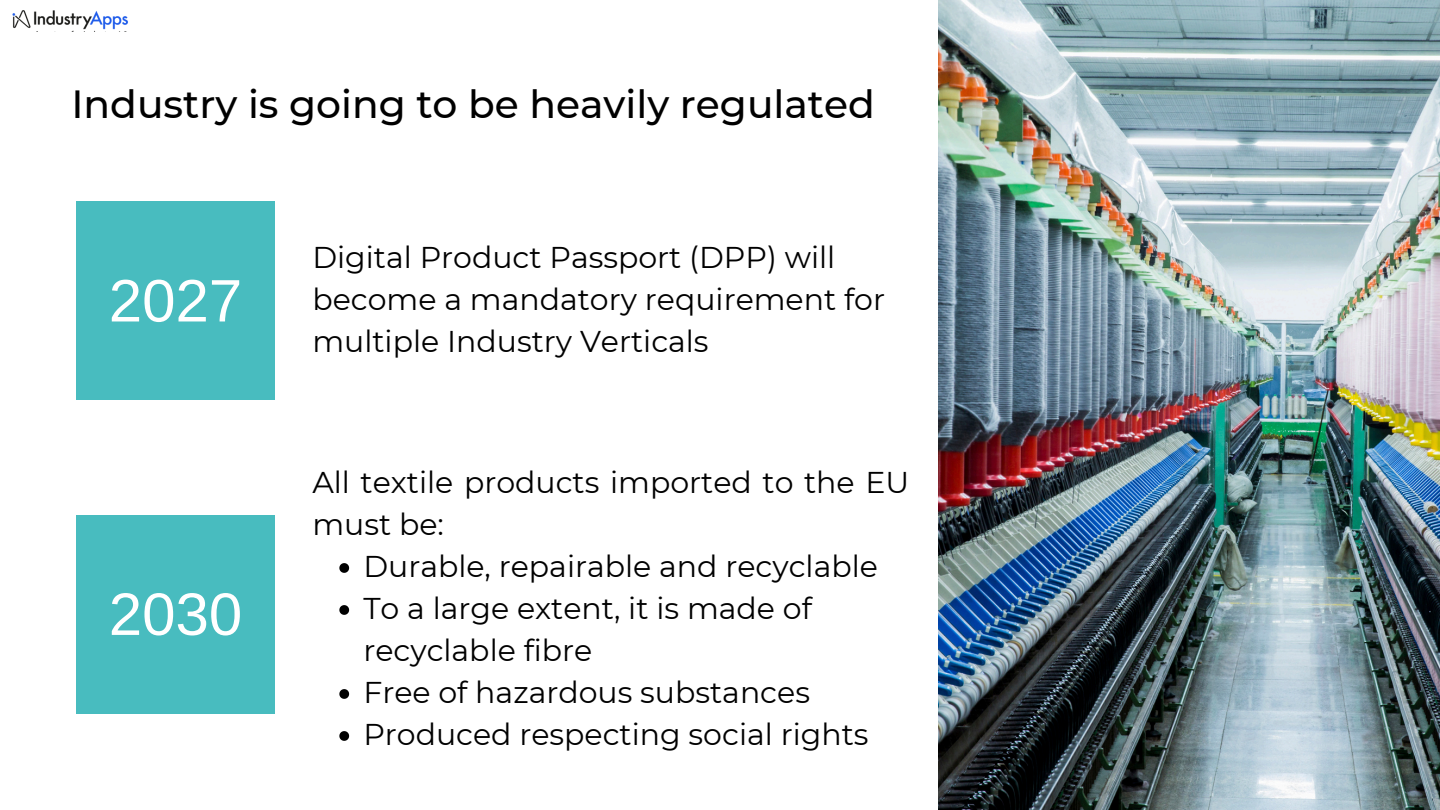
<style>
.page{position:relative;width:1440px;height:810px;background:#fff}
.page>*{position:absolute;margin:0;border:0;box-sizing:border-box;transform-origin:0 0}
.t1{font:60px "Arimo";color:#fff}
.t2{font:500 39.2px "Montserrat";color:#000}
.t3{font:30px/42px "Montserrat";color:#000}
</style>
<div class="page">
<img style="left:938px;top:0;width:502px;height:810px">
<div style="left:76px;top:201px;width:199px;height:199px;background:#48bcbf"></div>
<div style="left:76px;top:515px;width:199px;height:198px;background:#48bcbf"></div>
<svg style="left:339px;top:563px;width:10px;height:10px"></svg>
<svg style="left:339px;top:605px;width:10px;height:10px"></svg>
<svg style="left:339px;top:689px;width:10px;height:10px"></svg>
<svg style="left:339px;top:731px;width:10px;height:10px"></svg>
<img style="left:12px;top:10px;width:18px;height:19px">
<img style="left:30px;top:10px;width:98px;height:21px">
<h1 class="t2" style="left:71px;top:80px;width:805px">Industry is going to be heavily regulated</h1>
<p class="t1" style="left:109px;top:267px;width:135px">2027</p>
<h2 class="t1" style="left:109px;top:581px;width:135px">2030</h2>
<p class="t3" style="left:312px;top:237px;width:574px">Digital Product Passport (DPP) will become a mandatory requirement for multiple Industry Verticals</p>
<h1 class="t3" style="left:312px;top:462px;width:598px">All textile products imported to the EU must be:</h1>
<p class="t3" style="left:363px;top:546px;width:516px">Durable, repairable and recyclable</p>
<p class="t3" style="left:363px;top:588px;width:450px">To a large extent, it is made of recyclable fibre</p>
<p class="t3" style="left:363px;top:672px;width:448px">Free of hazardous substances</p>
<p class="t3" style="left:363px;top:714px;width:507px">Produced respecting social rights</p>
</div>
